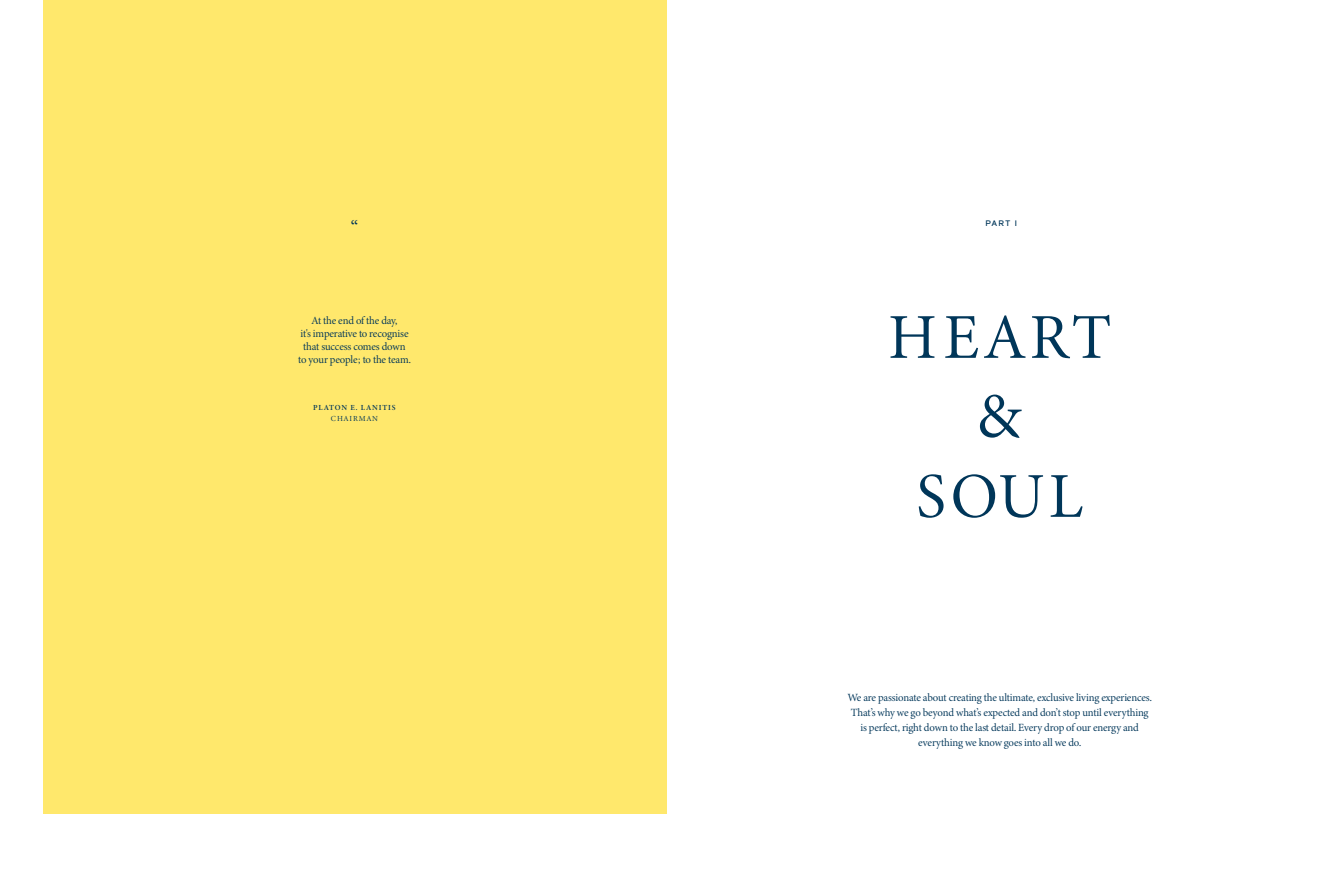
<style>
.page{position:relative;width:1333px;height:893px;background:#fff}
.page>*{position:absolute;margin:0;border:0;box-sizing:border-box;transform-origin:0 0}
.t1{font:64px/79.5px "Minion 3 Subhead";letter-spacing:.075em;color:#003659;text-align:center}
.t2{font:21px "Minion 3 Subhead";color:#003659}
.t3{font:11px/13px "Minion 3 Subhead";letter-spacing:-.015em;color:#003659;text-align:center}
.t4{font:500 8px "Reader";color:#003659}
.t5{font:600 7.8px "Minion 3 Subhead";letter-spacing:.115em;color:#003659}
.t6{font:7.8px "Minion 3 Subhead";letter-spacing:.125em;color:#003659}
</style>
<div class="page">
<div style="left:43px;top:0;width:623px;height:814px;background:#ffe86c"></div>
<h2 class="t2" style="left:351px;top:214px;width:9px">“</h2>
<p class="t3" style="left:298px;top:314px;width:114px">At the end of the day,<br>it's imperative to recognise that success comes down to your people; to the team.</p>
<p class="t5" style="left:313px;top:402px;width:84px">PLATON E. LANITIS</p>
<p class="t6" style="left:331px;top:413px;width:49px">CHAIRMAN</p>
<p class="t4" style="left:985px;top:218px;width:33px">PART I</p>
<h1 class="t1" style="left:888px;top:297px;width:225px">HEART &amp;<br>SOUL</h1>
<p class="t3" style="left:847px;top:690px;width:305px;line-height:15px">We are passionate about creating the ultimate, exclusive living experiences.<br>That’s why we go beyond what’s expected and don’t stop until everything is perfect, right down to the last detail. Every drop of our energy and everything we know goes into all we do.</p>
</div>
